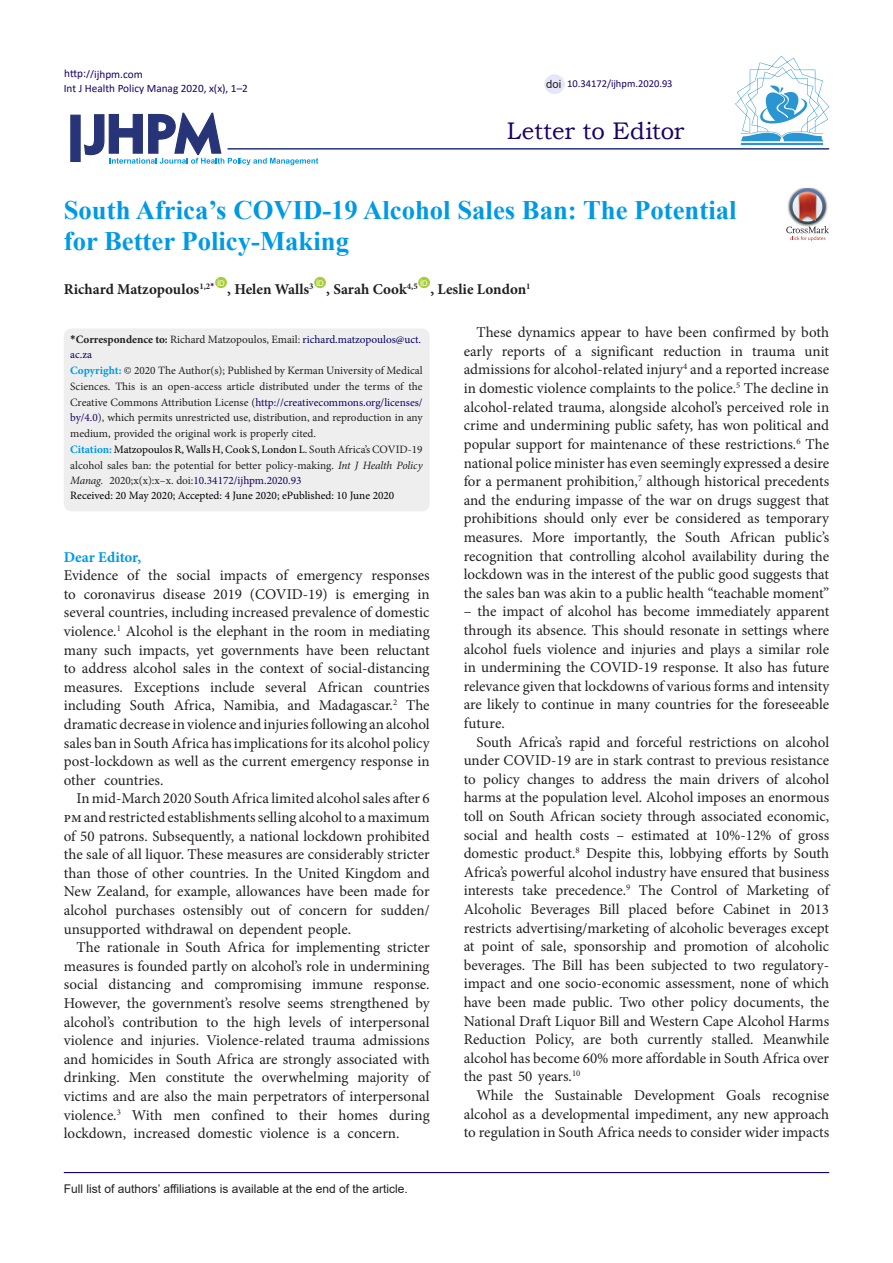
<style>
.page{position:relative;width:893px;height:1263px;background:#fff}
.page>*{position:absolute;margin:0;border:0;box-sizing:border-box;transform-origin:0 0}
.Default{font:700 26.7px/31.5px "Times New Roman";color:#0099e5}
.t1{font:24px "Bookman Old Style";letter-spacing:-.01em;color:#190066}
.annotation_text{font:15px/18.6px "Minion Pro";color:#231f20;text-align:justify}
.Default-2{font:700 15px "Minion Pro";color:#231f20}
.t2{font:700 15px "Minion Pro";color:#0099e5}
.t3{font:12px "Arial";color:#231f20}
.Default-3{font:11.25px/15.8px "Minion Pro";color:#231f20;text-align:justify}
.t4{font:11.25px/15px "Minion Pro";color:#050066}
.Default-4{font:11.25px "Minion Pro";color:#000}
.t5{font:11.25px "Calibri";color:#190066}
.t6{font:11.25px "Arial";color:#231f20}
.t7{font:10.5px "Calibri";color:#190066}
.t8{font:7.8px "Arial";color:#fff}
.s1{font-family:"Calibri";font-weight:700;color:#231f20}
.s2{font-weight:700;color:#231f20}
.s3{color:#231f20}
.s4{font-weight:700;color:#0099e5}
.s5{color:#190066}
.s6{color:#000}
.s7{font-style:italic}
</style>
<div class="page">
<svg style="left:84px;top:112px;width:234px;height:53px"></svg>
<div style="left:70px;top:115px;width:11px;height:47px;background:#273578;border:1px solid #273578"></div>
<div style="left:215px;top:277px;width:12px;height:11px;background:#a6ce39;border-radius:50%"></div>
<div style="left:314px;top:277px;width:12px;height:11px;background:#a6ce39;border-radius:50%"></div>
<div style="left:418px;top:277px;width:12px;height:11px;background:#a6ce39;border-radius:50%"></div>
<hr style="left:227px;top:148px;width:602px;height:2px;background:#273578">
<hr style="left:64px;top:1172px;width:765px;height:1px;background:#190066">
<hr style="left:741px;top:143px;width:82px;height:2px;background:#2995d2">
<svg style="left:735px;top:56px;width:94px;height:85px"></svg>
<div style="left:544px;top:74px;width:21px;height:20px;background:#e6e6fa;border-radius:50%"></div>
<img style="left:798px;top:188px;width:18px;height:1px">
<svg style="left:786px;top:189px;width:43px;height:52px"></svg>
<div style="left:64px;top:328px;width:366px;height:183px;background:#eee;border-radius:8px"></div>
<p class="t5" style="left:64px;top:66px;width:80px">http://ijhpm.com</p>
<p class="t5" style="left:64px;top:81px;width:186px">Int J Health Policy Manag 2020, x(x), 1–2</p>
<p class="t6" style="left:546px;top:76px;width:17px">doi</p>
<p class="t7" style="left:567px;top:76px;width:107px">10.34172/ijhpm.2020.93</p>
<p class="t1" style="left:507px;top:115px;width:179px">Letter to Editor</p>
<p class="Default" style="left:64px;top:193px;width:674px">South Africa’s COVID-19 Alcohol Sales Ban: The Potential for Better Policy-Making</p>
<p class="Default-2" style="left:64px;top:278px;width:152px">Richard Matzopoulos<sup>1,2</sup><sup>*</sup></p>
<p class="t8" style="left:217px;top:277px;width:9px">ID</p>
<p class="t8" style="left:316px;top:277px;width:9px">ID</p>
<p class="t8" style="left:420px;top:277px;width:9px">ID</p>
<p class="Default-2" style="left:227px;top:278px;width:88px">, Helen Walls<sup>3</sup></p>
<p class="Default-2" style="left:430px;top:278px;width:102px">, Leslie London<sup>1</sup></p>
<p class="Default-2" style="left:326px;top:278px;width:93px">, Sarah Cook<sup>4,5</sup></p>
<p class="t4" style="left:70px;top:332px;width:353px"><span class="s1">*</span><span class="s2">Correspondence to:</span> <span class="s3">Richard Matzopoulos, Email:</span> richard.matzopoulos@uct. ac.za</p>
<p class="Default-3" style="left:70px;top:363px;width:354px"><span class="s4">Copyright:</span> © 2020 The Author(s); Published by Kerman University of Medical Sciences. This is an open-access article distributed under the terms of the Creative Commons Attribution License (<span class="s5">http://creativecommons.org/licenses/ by/4.0</span>), which permits unrestricted use, distribution, and reproduction in any medium, provided the original work is properly cited.</p>
<p class="Default-3" style="left:70px;top:441px;width:354px"><span class="s4">Citation:</span> <span class="s6">Matzopoulos R, Walls H, Cook S, London L</span>. South Africa’s COVID-19 alcohol sales ban: the potential for better policy-making. <span class="s7">Int J Health Policy Manag.</span> 2020;x(x):x–x. doi:<span class="s5">10.34172/ijhpm.2020.93</span></p>
<p class="Default-4" style="left:70px;top:488px;width:326px">Received: 20 May 2020; Accepted: 4 June 2020; ePublished: 10 June 2020</p>
<p class="t2" style="left:64px;top:546px;width:79px">Dear Editor,</p>
<p class="annotation_text" style="left:64px;top:566px;width:367px">Evidence of the social impacts of emergency responses to coronavirus disease 2019 (COVID-19) is emerging in several countries, including increased prevalence of domestic violence.<sup>1</sup> Alcohol is the elephant in the room in mediating many such impacts, yet governments have been reluctant to address alcohol sales in the context of social-distancing measures. Exceptions include several African countries including South Africa, Namibia, and Madagascar.<sup>2</sup> The dramatic decrease in violence and injuries following an alcohol sales ban in South Africa has implications for its alcohol policy post-lockdown as well as the current emergency response in other countries.</p>
<p class="annotation_text" style="left:64px;top:789px;width:367px;text-indent:13px">In mid-March 2020 South Africa limited alcohol sales after 6 pm and restricted establishments selling alcohol to a maximum of 50 patrons. Subsequently, a national lockdown prohibited the sale of all liquor. These measures are considerably stricter than those of other countries. In the United Kingdom and New Zealand, for example, allowances have been made for alcohol purchases ostensibly out of concern for sudden/ unsupported withdrawal on dependent people.</p>
<p class="annotation_text" style="left:64px;top:938px;width:367px;text-indent:13px">The rationale in South Africa for implementing stricter measures is founded partly on alcohol’s role in undermining social distancing and compromising immune response.<br>However, the government’s resolve seems strengthened by alcohol’s contribution to the high levels of interpersonal violence and injuries. Violence-related trauma admissions and homicides in South Africa are strongly associated with drinking. Men constitute the overwhelming majority of victims and are also the main perpetrators of interpersonal violence.<sup>3</sup> With men confined to their homes during lockdown, increased domestic violence is a concern.</p>
<p class="t3" style="left:64px;top:1180px;width:346px">Full list of authors’ affiliations is available at the end of the article.</p>
<p class="annotation_text" style="left:464px;top:323px;width:367px;text-indent:13px">These dynamics appear to have been confirmed by both early reports of a significant reduction in trauma unit admissions for alcohol-related injury<sup>4</sup> and a reported increase in domestic violence complaints to the police.<sup>5</sup> The decline in alcohol-related trauma, alongside alcohol’s perceived role in crime and undermining public safety, has won political and popular support for maintenance of these restrictions.<sup>6</sup> The national police minister has even seemingly expressed a desire for a permanent prohibition,<sup>7</sup> although historical precedents and the enduring impasse of the war on drugs suggest that prohibitions should only ever be considered as temporary measures. More importantly, the South African public’s recognition that controlling alcohol availability during the lockdown was in the interest of the public good suggests that the sales ban was akin to a public health “teachable moment”</p>
<p class="annotation_text" style="left:464px;top:602px;width:367px">– the impact of alcohol has become immediately apparent through its absence. This should resonate in settings where alcohol fuels violence and injuries and plays a similar role in undermining the COVID-19 response. It also has future relevance given that lockdowns of various forms and intensity are likely to continue in many countries for the foreseeable future.</p>
<p class="annotation_text" style="left:464px;top:732px;width:367px;text-indent:13px">South Africa’s rapid and forceful restrictions on alcohol under COVID-19 are in stark contrast to previous resistance to policy changes to address the main drivers of alcohol harms at the population level. Alcohol imposes an enormous toll on South African society through associated economic, social and health costs – estimated at 10%-12% of gross domestic product.<sup>8</sup> Despite this, lobbying efforts by South Africa’s powerful alcohol industry have ensured that business interests take precedence.<sup>9</sup> The Control of Marketing of Alcoholic Beverages Bill placed before Cabinet in 2013 restricts advertising/marketing of alcoholic beverages except at point of sale, sponsorship and promotion of alcoholic beverages. The Bill has been subjected to two regulatory&shy;impact and one socio-economic assessment, none of which have been made public. Two other policy documents, the National Draft Liquor Bill and Western Cape Alcohol Harms Reduction Policy, are both currently stalled. Meanwhile alcohol has become 60% more affordable in South Africa over the past 50 years.<sup>10</sup></p>
<p class="annotation_text" style="left:464px;top:1086px;width:367px;text-indent:13px">While the Sustainable Development Goals recognise alcohol as a developmental impediment, any new approach to regulation in South Africa needs to consider wider impacts</p>
</div>
